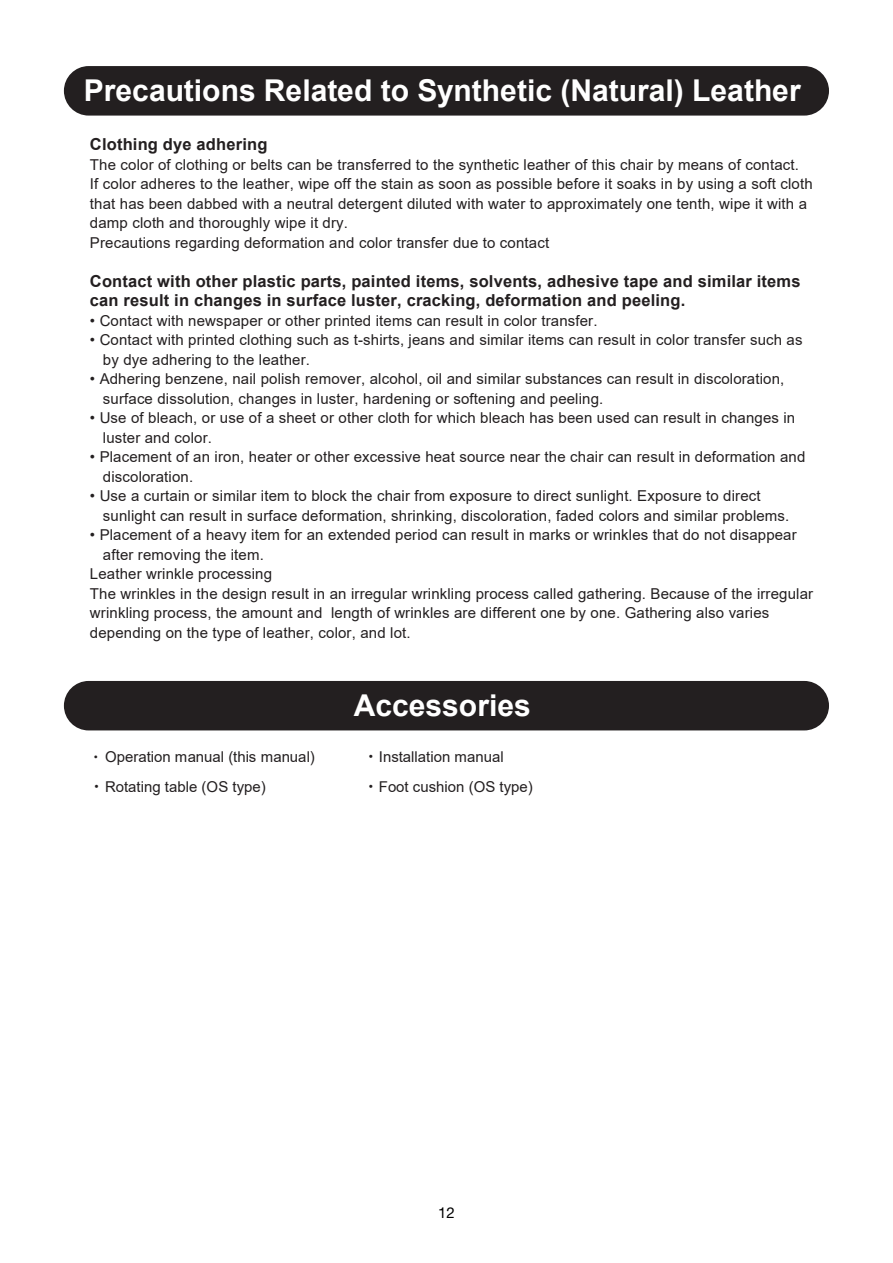
<style>
.page{position:relative;width:893px;height:1263px;background:#fff}
.page>*{position:absolute;margin:0;border:0;box-sizing:border-box;transform-origin:0 0}
.t1{font:700 30px "Arial";color:#fff}
.t2{font:700 16.5px/19.5px "Arial";letter-spacing:.01em;color:#231f20}
.t3{font:15px/19.5px "Arial";letter-spacing:.01em;color:#231f20}
.t4{font:15px "Helvetica Neue LT Pro";color:#000}
.s1{font-family:"Koz Go Pr 6 N";font-size:13.5px}
.s2{font-family:"Koz Go Pr 6 N"}
</style>
<div class="page">
<div style="left:64px;top:66px;width:765px;height:50px;background:#231f20;border-radius:25px"></div>
<div style="left:64px;top:681px;width:765px;height:49px;background:#231f20;border-radius:25px"></div>
<h1 class="t1" style="left:84px;top:69px;width:718px">Precautions Related to Synthetic (Natural) Leather</h1>
<p class="t2" style="left:90px;top:135px;width:179px">Clothing dye adhering</p>
<p class="t3" style="left:90px;top:155px;width:724px">The color of clothing or belts can be transferred to the synthetic leather of this chair by means of contact.<br>If color adheres to the leather, wipe off the stain as soon as possible before it soaks in by using a soft cloth that has been dabbed with a neutral detergent diluted with water to approximately one tenth, wipe it with a damp cloth and thoroughly wipe it dry.<br>Precautions regarding deformation and color transfer due to contact</p>
<p class="t2" style="left:90px;top:271px;width:712px">Contact with other plastic parts, painted items, solvents, adhesive tape and similar items can result in changes in surface luster, cracking, deformation and peeling.</p>
<p class="t3" style="left:90px;top:311px;width:509px">• Contact with newspaper or other printed items can result in color transfer.</p>
<p class="t3" style="left:103px;top:330px;width:701px;text-indent:-13px">• Contact with printed clothing such as t-shirts, jeans and similar items can result in color transfer such as by dye adhering to the leather.</p>
<p class="t3" style="left:103px;top:369px;width:683px;text-indent:-13px">• Adhering benzene, nail polish remover, alcohol, oil and similar substances can result in discoloration, surface dissolution, changes in luster, hardening or softening and peeling.</p>
<p class="t3" style="left:103px;top:408px;width:694px;text-indent:-13px">• Use of bleach, or use of a sheet or other cloth for which bleach has been used can result in changes in luster and color.</p>
<p class="t3" style="left:103px;top:447px;width:704px;text-indent:-13px">• Placement of an iron, heater or other excessive heat source near the chair can result in deformation and discoloration.</p>
<p class="t3" style="left:103px;top:486px;width:688px;text-indent:-13px">• Use a curtain or similar item to block the chair from exposure to direct sunlight. Exposure to direct sunlight can result in surface deformation, shrinking, discoloration, faded colors and similar problems.</p>
<p class="t3" style="left:90px;top:525px;width:708px">• Placement of a heavy item for an extended period can result in marks or wrinkles that do not disappear</p>
<p class="t3" style="left:103px;top:545px;width:163px">after removing the item.</p>
<p class="t3" style="left:90px;top:564px;width:184px">Leather wrinkle processing</p>
<p class="t3" style="left:90px;top:584px;width:725px">The wrinkles in the design result in an irregular wrinkling process called gathering. Because of the irregular</p>
<p class="t3" style="left:90px;top:603px;width:681px">wrinkling process, the amount and length of wrinkles are different one by one. Gathering also varies</p>
<p class="t3" style="left:90px;top:623px;width:322px">depending on the type of leather, color, and lot.</p>
<h1 class="t1" style="left:354px;top:684px;width:179px">Accessories</h1>
<p class="t3" style="left:89px;top:747px;width:227px"><span class="s1">・</span> Operation manual (this manual)</p>
<p class="t3" style="left:363px;top:747px;width:142px"><span class="s2">・</span> Installation manual</p>
<p class="t3" style="left:89px;top:777px;width:178px"><span class="s2">・</span> Rotating table (OS type)</p>
<p class="t3" style="left:363px;top:777px;width:171px"><span class="s2">・</span> Foot cushion (OS type)</p>
<p class="t4" style="left:438px;top:1204px;width:18px">12</p>
</div>
